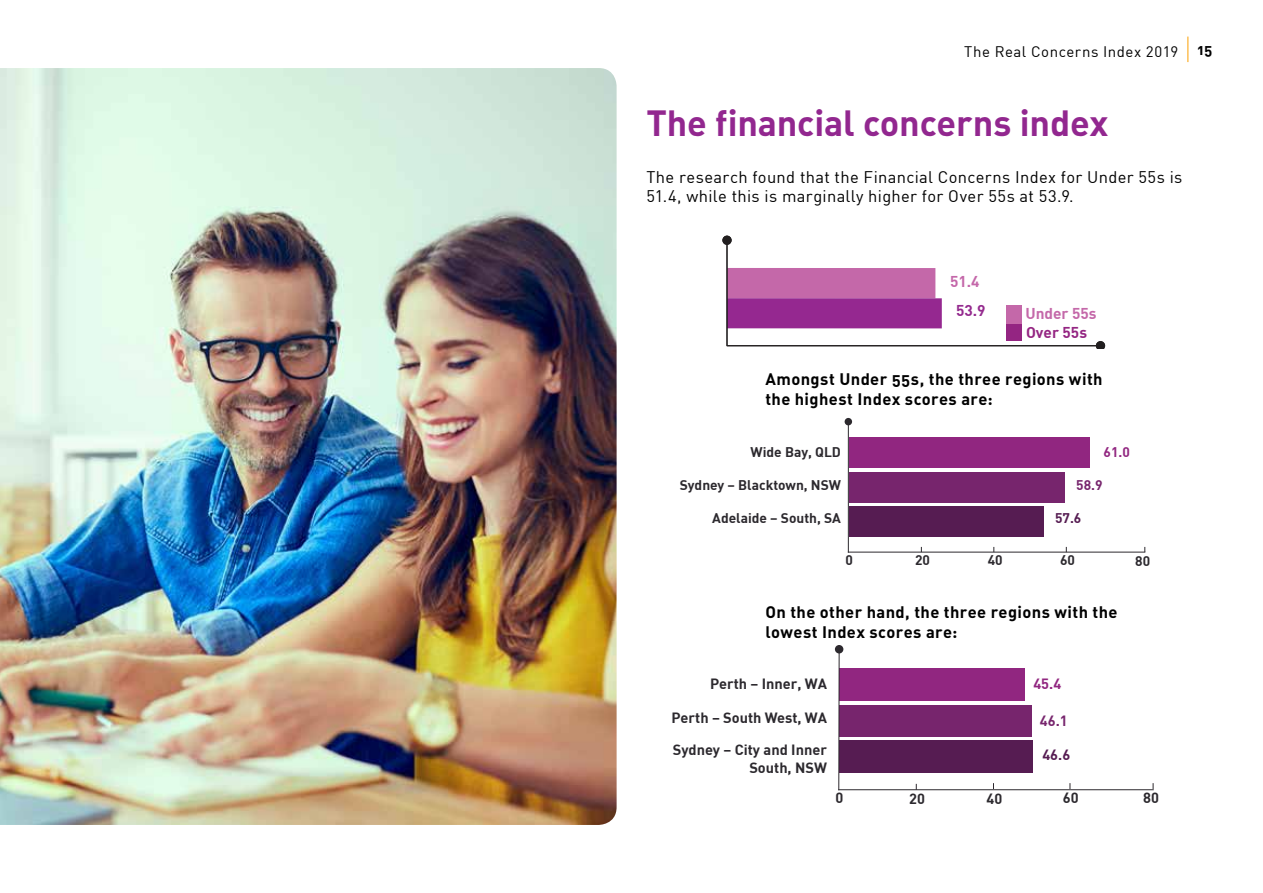
<style>
.page{position:relative;width:1263px;height:893px;background:#fff}
.page>*{position:absolute;margin:0;border:0;box-sizing:border-box;transform-origin:0 0}
.t1{font:36px "DIN Bold Alternate";letter-spacing:-.005em;color:#92278f}
.t2{font:16.5px/19.8px "DIN Bold Alternate";letter-spacing:.025em;color:#000}
.t3{font:16.5px/19.8px "DIN";letter-spacing:.02em;color:#000}
.t4{font:700 15.45px "DIN";color:#c468a9}
.t5{font:700 15.45px "DIN";letter-spacing:.005em;color:#942582}
.t6{font:700 15.45px "DIN";color:#c467a9}
.t7{font:700 15.45px "DIN";color:#942a8e}
.t8{font:15px "DIN";letter-spacing:.035em;color:#000}
.t9{font:15px "DIN Bold Alternate";color:#000}
.t10{font:700 14.55px/17.4px "DIN";color:#2c292e;text-align:right}
.t11{font:700 14.55px "DIN";color:#912680}
.t12{font:700 14.55px "DIN";color:#77256d}
.t13{font:700 14.55px "DIN";color:#561c52}
.t14{font:700 13.8px "DIN";color:#2c292e}
.t15{font:700 13.8px "DIN";color:#912680}
.t16{font:700 13.8px "DIN";color:#77256d}
.t17{font:700 13.8px "DIN";color:#561c52}
</style>
<div class="page">
<svg style="left:1187px;top:37px;width:1px;height:25px"></svg>
<img style="left:0;top:68px;width:617px;height:757px">
<div style="left:849px;top:438px;width:240px;height:30px;background:#912680"></div>
<div style="left:849px;top:472px;width:216px;height:30px;background:#77256d"></div>
<div style="left:849px;top:506px;width:194px;height:31px;background:#561c52"></div>
<hr style="left:848px;top:422px;width:1px;height:130px;background:#2c292e">
<hr style="left:848px;top:552px;width:297px;height:1px;background:#2c292e">
<div style="left:845px;top:418px;width:7px;height:7px;background:#2c292e;border-radius:50%"></div>
<div style="left:839px;top:668px;width:186px;height:33px;background:#912680"></div>
<div style="left:839px;top:705px;width:193px;height:32px;background:#77256d"></div>
<div style="left:839px;top:741px;width:194px;height:32px;background:#561c52"></div>
<hr style="left:838px;top:650px;width:1px;height:140px;background:#2d292e">
<hr style="left:839px;top:789px;width:314px;height:1px;background:#2d292e">
<div style="left:835px;top:645px;width:8px;height:8px;background:#2c292e;border-radius:50%"></div>
<div style="left:722px;top:236px;width:10px;height:9px;background:#221f20;border-radius:50%"></div>
<svg style="left:726px;top:239px;width:379px;height:110px"></svg>
<div style="left:1006px;top:323px;width:15px;height:18px;background:#942582"></div>
<div style="left:1006px;top:305px;width:15px;height:18px;background:#c468a9"></div>
<p class="t8" style="left:964px;top:43px;width:215px">The Real Concerns Index 2019</p>
<p class="t9" style="left:1197px;top:40px;width:17px">15</p>
<h1 class="t1" style="left:646px;top:100px;width:463px">The financial concerns index</h1>
<p class="t3" style="left:646px;top:166px;width:537px">The research found that the Financial Concerns Index for Under 55s is<br>51.4, while this is marginally higher for Over 55s at 53.9.</p>
<p class="t6" style="left:950px;top:272px;width:31px">51.4</p>
<p class="t7" style="left:956px;top:300px;width:31px">53.9</p>
<p class="t4" style="left:1025px;top:303px;width:73px">Under 55s</p>
<p class="t5" style="left:1026px;top:322px;width:62px">Over 55s</p>
<p class="t2" style="left:765px;top:368px;width:339px">Amongst Under 55s, the three regions with the highest Index scores are:</p>
<p class="t14" style="left:750px;top:443px;width:92px">Wide Bay, QLD</p>
<p class="t14" style="left:680px;top:476px;width:163px">Sydney – Blacktown, NSW</p>
<p class="t14" style="left:712px;top:509px;width:130px">Adelaide – South, SA</p>
<p class="t15" style="left:1103px;top:443px;width:28px">61.0</p>
<p class="t16" style="left:1076px;top:476px;width:28px">58.9</p>
<p class="t17" style="left:1055px;top:509px;width:28px">57.6</p>
<p class="t14" style="left:845px;top:551px;width:9px">0</p>
<p class="t14" style="left:915px;top:551px;width:16px">20</p>
<p class="t14" style="left:988px;top:551px;width:16px">40</p>
<p class="t14" style="left:1060px;top:551px;width:16px">60</p>
<p class="t2" style="left:765px;top:602px;width:354px">On the other hand, the three regions with the lowest Index scores are:</p>
<p class="t10" style="left:710px;top:674px;width:118px">Perth – Inner, WA</p>
<p class="t10" style="left:672px;top:708px;width:157px">Perth – South West, WA</p>
<p class="t10" style="left:673px;top:741px;width:156px">Sydney – City and Inner<br>South, NSW</p>
<p class="t11" style="left:1033px;top:674px;width:29px">45.4</p>
<p class="t12" style="left:1040px;top:711px;width:29px">46.1</p>
<p class="t13" style="left:1042px;top:745px;width:29px">46.6</p>
<p class="t10" style="left:835px;top:789px;width:9px">0</p>
<p class="t10" style="left:909px;top:789px;width:17px">20</p>
<p class="t10" style="left:986px;top:789px;width:17px">40</p>
<p class="t10" style="left:1063px;top:789px;width:17px">60</p>
<p class="t14" style="left:1135px;top:551px;width:16px">80</p>
<p class="t10" style="left:1143px;top:788px;width:17px">80</p>
</div>
